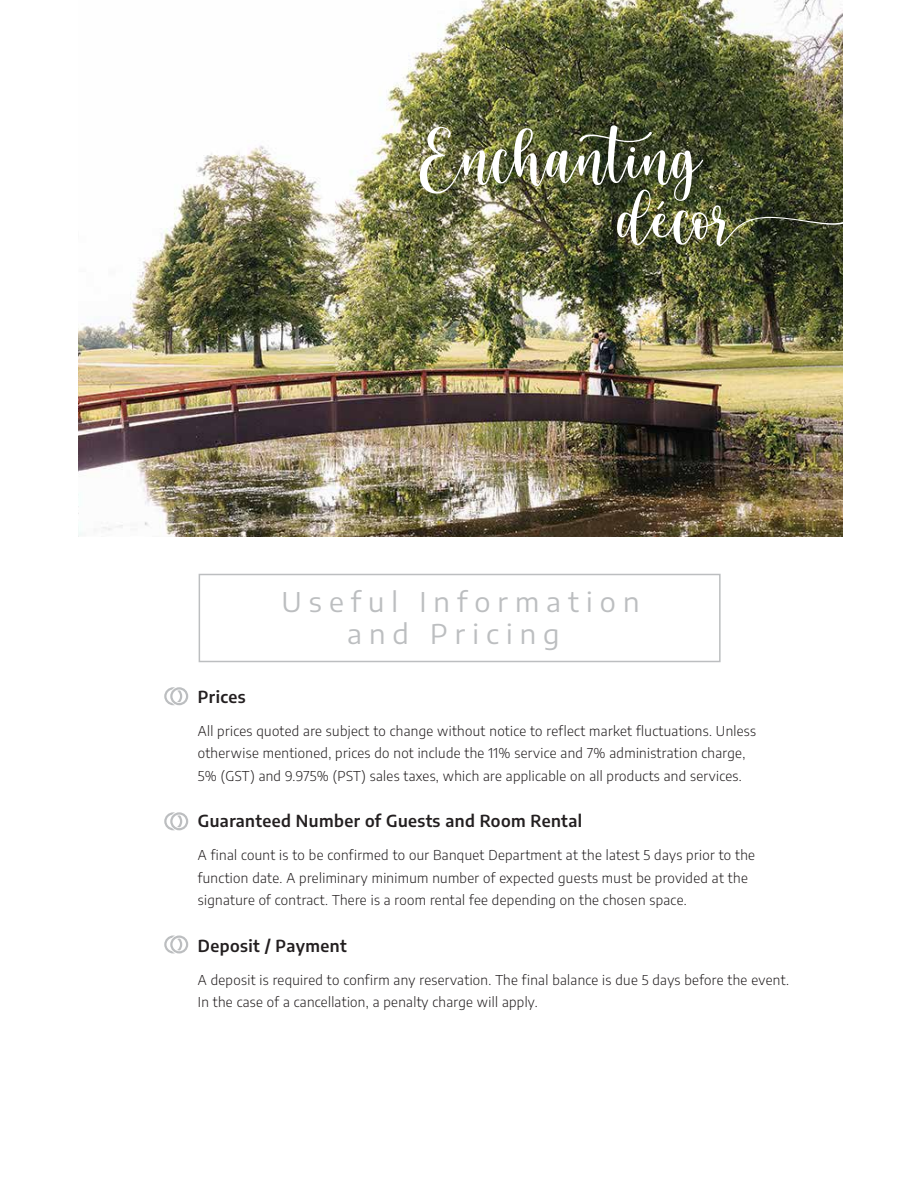
<style>
.page{position:relative;width:918px;height:1188px;background:#fff}
.page>*{position:absolute;margin:0;border:0;box-sizing:border-box;transform-origin:0 0}
.t1{font:103.5px "Cream Candy";color:#fff}
.t2{font:27px/31.5px "Encode Sans Semi Expanded";letter-spacing:.26em;color:#bcbec0;text-align:center}
.t3{font:600 16.5px "Encode Sans";letter-spacing:.025em;color:#231f20}
.t4{font:300 13.5px/22.5px "Encode Sans";letter-spacing:.025em;color:#231f20}
</style>
<div class="page">
<img style="left:79px;top:0;width:763px;height:537px">
<svg style="left:164px;top:687px;width:24px;height:18px"></svg>
<svg style="left:164px;top:812px;width:24px;height:18px"></svg>
<svg style="left:164px;top:936px;width:24px;height:18px"></svg>
<div style="left:199px;top:574px;width:522px;height:88px;border:2px solid #bcbec0"></div>
<h1 class="t1" style="left:420px;top:109px;width:284px">Enchanting</h1>
<h1 class="t1" style="left:618px;top:170px;width:235px">décor</h1>
<h2 class="t2" style="left:281px;top:585px;width:360px">Useful Information and Pricing</h2>
<p class="t3" style="left:198px;top:685px;width:49px">Prices</p>
<p class="t4" style="left:198px;top:719px;width:560px">All prices quoted are subject to change without notice to reflect market fluctuations. Unless otherwise mentioned, prices do not include the 11% service and 7% administration charge,<br>5% (GST) and 9.975% (PST) sales taxes, which are applicable on all products and services.</p>
<p class="t3" style="left:198px;top:809px;width:386px">Guaranteed Number of Guests and Room Rental</p>
<p class="t4" style="left:198px;top:844px;width:559px">A final count is to be confirmed to our Banquet Department at the latest 5 days prior to the function date. A preliminary minimum number of expected guests must be provided at the signature of contract. There is a room rental fee depending on the chosen space.</p>
<p class="t3" style="left:198px;top:934px;width:150px">Deposit / Payment</p>
<p class="t4" style="left:198px;top:968px;width:593px">A deposit is required to confirm any reservation. The final balance is due 5 days before the event.<br>In the case of a cancellation, a penalty charge will apply.</p>
</div>
